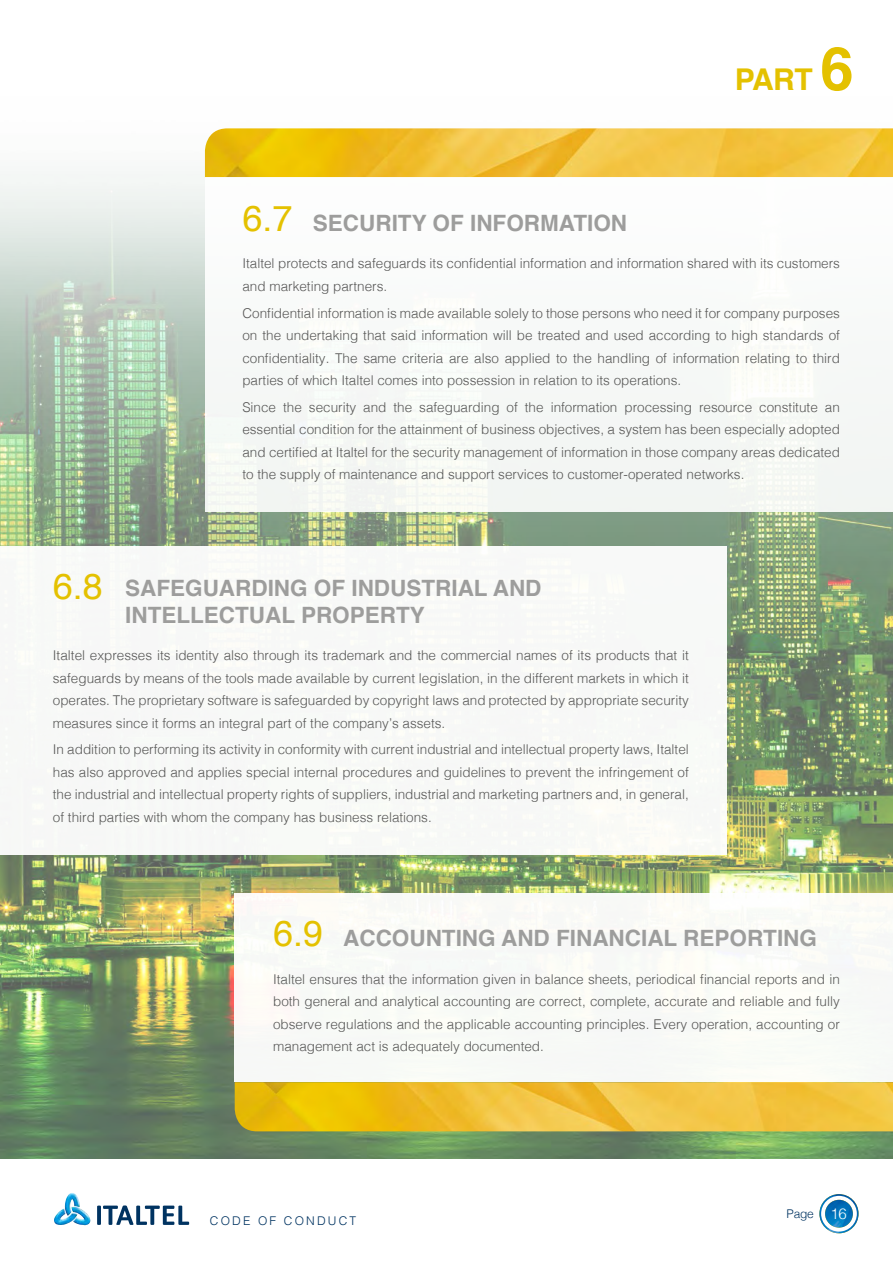
<style>
.page{position:relative;width:893px;height:1263px;background:#fff}
.page>*{position:absolute;margin:0;border:0;box-sizing:border-box;transform-origin:0 0}
.t1{font:36px "Helvetica";color:#e4c100}
.t2{font:700 30px "Helvetica";color:#e4c100}
.t3{font:700 22.5px/27px "Helvetica";color:#9d9d9c}
.t4{font:300 15px "Helvetica";color:#fff}
.t5{font:300 13.5px/22.5px "Helvetica";color:#575756;text-align:justify}
.t6{font:300 12px "Helvetica";letter-spacing:.18em;color:#003361}
.s1{font-weight:400;font-size:36px;color:#e4c100}
.s2{font-size:60px}
</style>
<div class="page">
<img style="left:0;top:150px;width:893px;height:1008px">
<svg style="left:97px;top:1205px;width:4px;height:20px"></svg>
<svg style="left:103px;top:1205px;width:86px;height:20px"></svg>
<img style="left:54px;top:1193px;width:37px;height:33px">
<img style="left:819px;top:1194px;width:40px;height:39px;border-radius:20px">
<svg style="left:821px;top:1196px;width:36px;height:35px"></svg>
<img style="left:825px;top:1200px;width:28px;height:27px;border-radius:14px">
<img style="left:205px;top:128px;width:688px;height:50px">
<div style="left:205px;top:178px;width:688px;height:334px;background:#f8faf8"></div>
<div style="left:0;top:546px;width:727px;height:308px;background:#f7f8f7"></div>
<div style="left:235px;top:893px;width:658px;height:189px;background:#f8faf7"></div>
<img style="left:235px;top:1082px;width:658px;height:49px">
<h3 class="t3" style="left:242px;top:210px;width:386px"><span class="s1">6.7</span> SECURITY OF INFORMATION</h3>
<h2 class="t2" style="left:735px;top:55px;width:120px">PART <span class="s2">6</span></h2>
<p class="t5" style="left:242px;top:251px;width:599px">Italtel protects and safeguards its confidential information and information shared with its customers and marketing partners.</p>
<p class="t5" style="left:242px;top:300px;width:599px">Confidential information is made available solely to those persons who need it for company purposes on the undertaking that said information will be treated and used according to high standards of confidentiality. The same criteria are also applied to the handling of information relating to third parties of which Italtel comes into possession in relation to its operations.</p>
<p class="t5" style="left:242px;top:395px;width:599px">Since the security and the safeguarding of the information processing resource constitute an essential condition for the attainment of business objectives, a system has been especially adopted and certified at Italtel for the security management of information in those company areas dedicated to the supply of maintenance and support services to customer-operated networks.</p>
<h1 class="t1" style="left:53px;top:559px;width:52px">6.8</h1>
<h3 class="t3" style="left:125px;top:574px;width:418px">SAFEGUARDING OF INDUSTRIAL AND<br>INTELLECTUAL PROPERTY</h3>
<p class="t5" style="left:53px;top:643px;width:637px">Italtel expresses its identity also through its trademark and the commercial names of its products that it safeguards by means of the tools made available by current legislation, in the different markets in which it operates. The proprietary software is safeguarded by copyright laws and protected by appropriate security measures since it forms an integral part of the company’s assets.</p>
<p class="t5" style="left:53px;top:737px;width:637px">In addition to performing its activity in conformity with current industrial and intellectual property laws, Italtel has also approved and applies special internal procedures and guidelines to prevent the infringement of the industrial and intellectual property rights of suppliers, industrial and marketing partners and, in general, of third parties with whom the company has business relations.</p>
<h3 class="t3" style="left:273px;top:925px;width:545px"><span class="s1">6.9</span> ACCOUNTING AND FINANCIAL REPORTING</h3>
<p class="t5" style="left:273px;top:967px;width:568px">Italtel ensures that the information given in balance sheets, periodical financial reports and in both general and analytical accounting are correct, complete, accurate and reliable and fully observe regulations and the applicable accounting principles. Every operation, accounting or management act is adequately documented.</p>
<p class="t6" style="left:210px;top:1210px;width:148px">CODE OF CONDUCT</p>
<p class="t6" style="left:787px;top:1203px;width:29px">Page</p>
<p class="t4" style="left:830px;top:1201px;width:18px">16</p>
</div>
